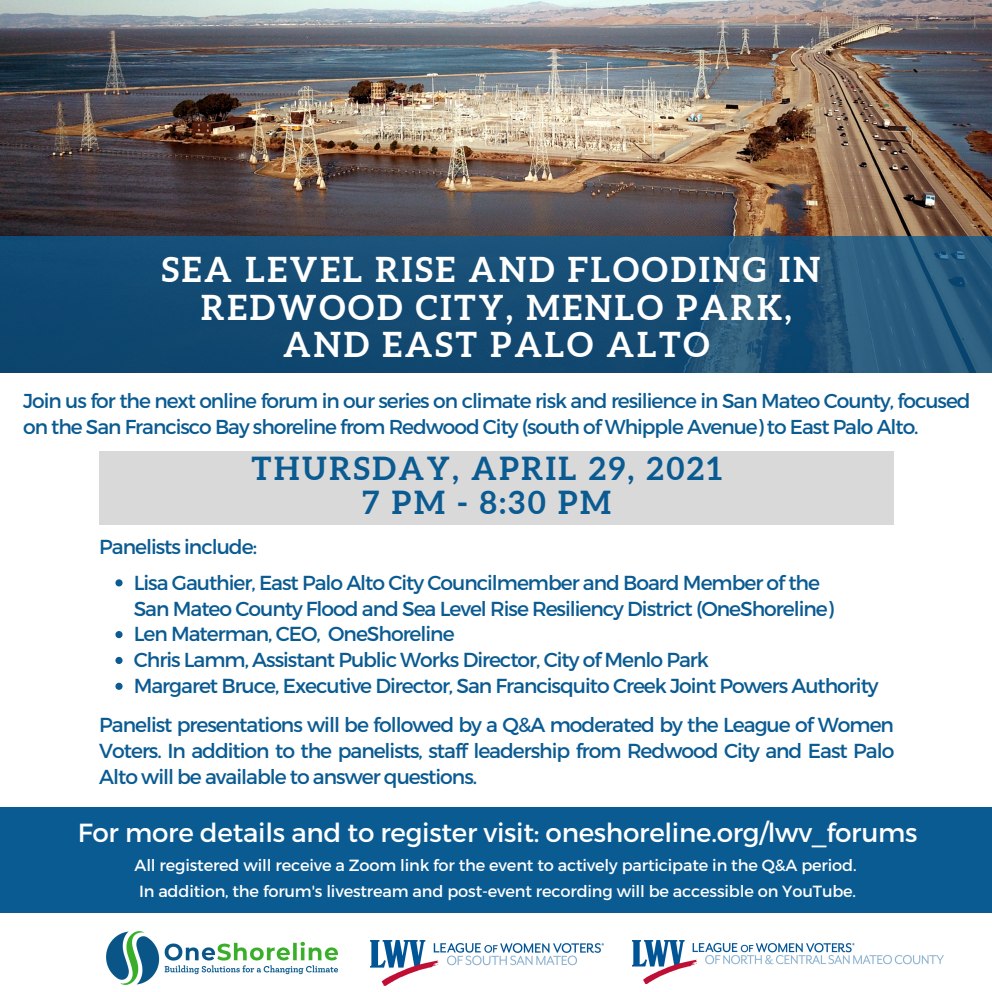
<style>
.page{position:relative;width:992px;height:992px;background:#fff}
.page>*{position:absolute;margin:0;border:0;box-sizing:border-box;transform-origin:0 0}
.t1{font:700 34.25px/37.5px "Aleo";letter-spacing:.08em;color:#fff;text-align:center}
.t2{font:700 31.75px "Aleo";letter-spacing:.08em;color:#0a5b92}
.t3{font:26.25px "Montserrat";letter-spacing:-.01em;color:#fff}
.t4{font:20.25px/25.8px "Montserrat";letter-spacing:-.05em;color:#0a5b92}
.t5{font:16.25px "Montserrat";letter-spacing:-.01em;color:#fff}
</style>
<div class="page">
<img style="left:106px;top:932px;width:231px;height:52px">
<img style="left:370px;top:940px;width:233px;height:46px">
<img style="left:632px;top:940px;width:312px;height:44px">
<img style="left:0;top:0;width:992px;height:236px">
<div style="left:0;top:807px;width:992px;height:105px;background:#0a5b92"></div>
<svg style="left:0;top:236px;width:992px;height:137px;fill:#154c74"></svg>
<div style="left:99px;top:450px;width:794px;height:74px;background:#d9d9d9"></div>
<svg style="left:115px;top:579px;width:8px;height:7px"></svg>
<svg style="left:115px;top:631px;width:8px;height:7px"></svg>
<svg style="left:115px;top:657px;width:8px;height:7px"></svg>
<svg style="left:115px;top:683px;width:8px;height:7px"></svg>
<p class="t1" style="left:162px;top:251px;width:660px">SEA LEVEL RISE AND FLOODING IN</p>
<p class="t1" style="left:201px;top:288px;width:592px">REDWOOD CITY, MENLO PARK,<br>AND EAST PALO ALTO</p>
<p class="t4" style="left:23px;top:387px;width:949px">Join us for the next online forum in our series on climate risk and resilience in San Mateo County, focused on the San Francisco Bay shoreline from Redwood City (south of Whipple Avenue) to East Palo Alto.</p>
<p class="t2" style="left:252px;top:450px;width:472px">THURSDAY, APRIL 29, 2021</p>
<p class="t2" style="left:362px;top:484px;width:250px">7 PM - 8:30 PM</p>
<p class="t4" style="left:99px;top:533px;width:159px">Panelists include:</p>
<p class="t4" style="left:134px;top:569px;width:688px">Lisa Gauthier, East Palo Alto City Councilmember and Board Member of the</p>
<p class="t4" style="left:134px;top:620px;width:322px">Len Materman, CEO, OneShoreline</p>
<p class="t4" style="left:134px;top:646px;width:577px">Chris Lamm, Assistant Public Works Director, City of Menlo Park</p>
<p class="t4" style="left:134px;top:672px;width:746px">Margaret Bruce, Executive Director, San Francisquito Creek Joint Powers Authority</p>
<p class="t4" style="left:134px;top:594px;width:702px">San Mateo County Flood and Sea Level Rise Resiliency District (OneShoreline)</p>
<p class="t4" style="left:99px;top:711px;width:797px;text-align:justify">Panelist presentations will be followed by a Q&amp;A moderated by the League of Women Voters. In addition to the panelists, staff leadership from Redwood City and East Palo Alto will be available to answer questions.</p>
<p class="t3" style="left:78px;top:815px;width:841px">For more details and to register visit: oneshoreline.org/lwv_forums</p>
<p class="t5" style="left:135px;top:855px;width:723px">All registered will receive a Zoom link for the event to actively participate in the Q&amp;A period.</p>
<p class="t5" style="left:139px;top:881px;width:719px">In addition, the forum's livestream and post-event recording will be accessible on YouTube.</p>
</div>
